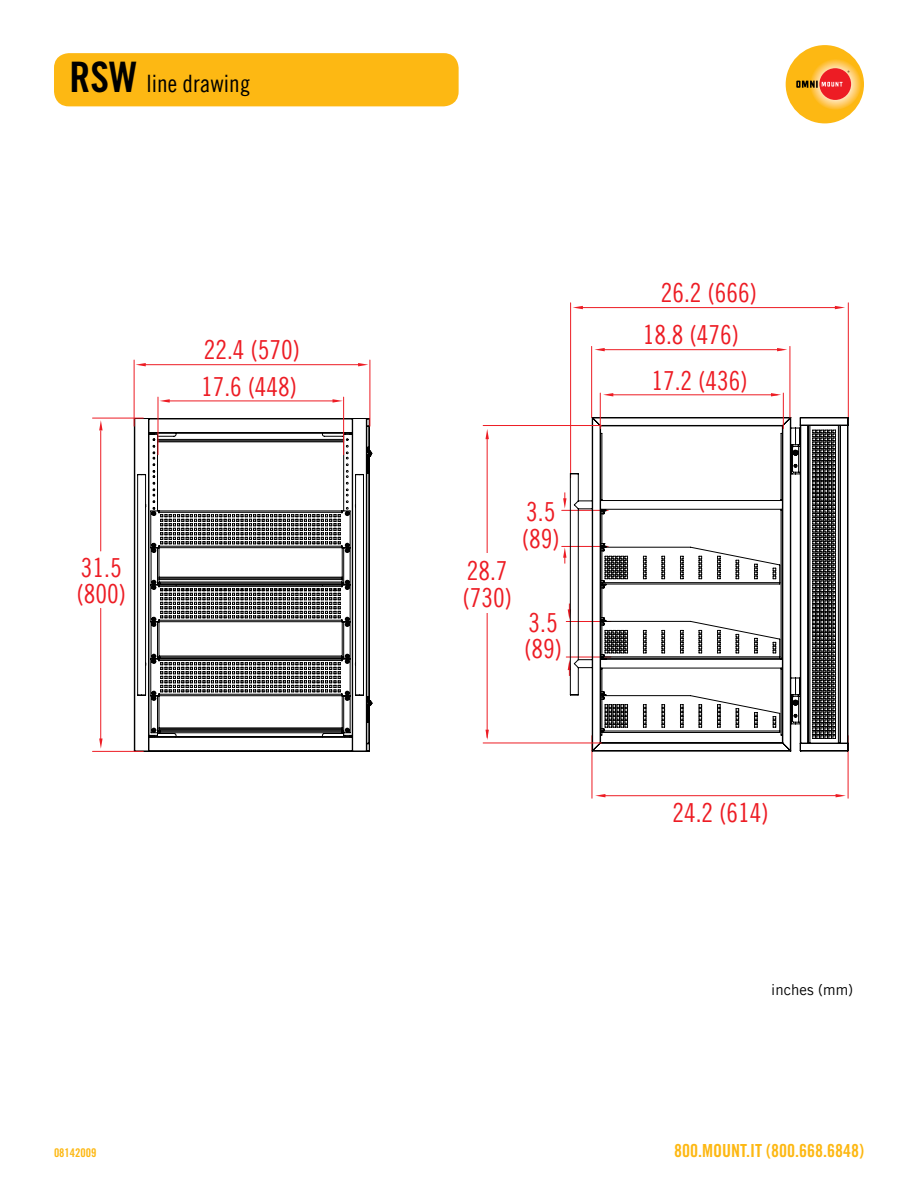
<style>
.page{position:relative;width:918px;height:1188px;background:#fff}
.page>*{position:absolute;margin:0;border:0;box-sizing:border-box;transform-origin:0 0}
.t1{font:26.25px/26.2px "Trade Gothic LT Cond Eighteen";color:#ed1c24}
.t2{font:24px "Trade Gothic LT Cond Eighteen";color:#000}
.t3{font:18px "Trade Gothic LT Std Bd Cn 20";color:#fdb813}
.t4{font:15px "Trade Gothic";color:#000}
.t5{font:12px "Trade Gothic LT Std Bd Cn 20";color:#fdb813}
.s1{font-family:"Trade Gothic LT Std Bd Cn 20";font-size:42px}
</style>
<div class="page">
<div style="left:786px;top:45px;width:78px;height:78px;background:#fdb813;border-radius:50%"></div>
<svg style="left:810px;top:58px;width:51px;height:52px"></svg>
<div style="left:819px;top:68px;width:32px;height:32px;background:#ed1c24;border-radius:50%"></div>
<svg style="left:796px;top:81px;width:47px;height:7px"></svg>
<svg style="left:134px;top:417px;width:238px;height:335px"></svg>
<hr style="left:93px;top:418px;width:50px;height:1px;background:#ed1c24">
<hr style="left:93px;top:751px;width:50px;height:1px;background:#ed1c24">
<hr style="left:134px;top:360px;width:1px;height:66px;background:#ed1c24">
<hr style="left:370px;top:360px;width:1px;height:66px;background:#ed1c24">
<hr style="left:570px;top:303px;width:1px;height:175px;background:#ed1c24">
<hr style="left:848px;top:303px;width:1px;height:117px;background:#ed1c24">
<hr style="left:592px;top:736px;width:1px;height:62px;background:#ed1c24">
<hr style="left:848px;top:736px;width:1px;height:62px;background:#ed1c24">
<hr style="left:144px;top:364px;width:216px;height:1px;background:#ed1c24">
<svg style="left:358px;top:363px;width:10px;height:3px"></svg>
<svg style="left:136px;top:363px;width:10px;height:3px"></svg>
<hr style="left:582px;top:307px;width:256px;height:1px;background:#ed1c24">
<svg style="left:835px;top:306px;width:10px;height:3px"></svg>
<svg style="left:573px;top:306px;width:10px;height:3px"></svg>
<hr style="left:487px;top:438px;width:1px;height:299px;background:#ed1c24">
<svg style="left:486px;top:730px;width:3px;height:10px"></svg>
<svg style="left:486px;top:429px;width:3px;height:10px"></svg>
<hr style="left:604px;top:349px;width:178px;height:1px;background:#ed1c24">
<svg style="left:777px;top:348px;width:10px;height:3px"></svg>
<svg style="left:594px;top:348px;width:11px;height:3px"></svg>
<hr style="left:612px;top:395px;width:165px;height:1px;background:#ed1c24">
<svg style="left:771px;top:393px;width:10px;height:3px"></svg>
<svg style="left:603px;top:393px;width:10px;height:3px"></svg>
<hr style="left:603px;top:795px;width:237px;height:1px;background:#ed1c24">
<svg style="left:836px;top:794px;width:10px;height:3px"></svg>
<svg style="left:595px;top:794px;width:10px;height:3px"></svg>
<hr style="left:169px;top:401px;width:167px;height:1px;background:#ed1c24">
<svg style="left:333px;top:399px;width:10px;height:4px"></svg>
<svg style="left:160px;top:399px;width:10px;height:4px"></svg>
<hr style="left:100px;top:608px;width:1px;height:131px;background:#ed1c24">
<svg style="left:99px;top:739px;width:4px;height:10px"></svg>
<hr style="left:100px;top:431px;width:1px;height:120px;background:#ed1c24">
<svg style="left:99px;top:420px;width:4px;height:10px"></svg>
<hr style="left:566px;top:657px;width:45px;height:1px;background:#ed1c24">
<hr style="left:566px;top:621px;width:45px;height:1px;background:#ed1c24">
<svg style="left:568px;top:660px;width:2px;height:16px"></svg>
<svg style="left:568px;top:604px;width:2px;height:16px"></svg>
<svg style="left:563px;top:492px;width:4px;height:17px"></svg>
<svg style="left:563px;top:547px;width:4px;height:17px"></svg>
<hr style="left:562px;top:546px;width:46px;height:1px;background:#ed1c24">
<hr style="left:562px;top:510px;width:46px;height:1px;background:#ed1c24">
<hr style="left:343px;top:397px;width:1px;height:58px;background:#ed1c24">
<hr style="left:158px;top:397px;width:1px;height:58px;background:#ed1c24">
<svg style="left:570px;top:416px;width:279px;height:336px"></svg>
<hr style="left:591px;top:346px;width:1px;height:71px;background:#ed1c24">
<hr style="left:790px;top:346px;width:1px;height:71px;background:#ed1c24">
<hr style="left:600px;top:393px;width:1px;height:36px;background:#ed1c24">
<hr style="left:783px;top:393px;width:1px;height:36px;background:#ed1c24">
<hr style="left:483px;top:425px;width:118px;height:1px;background:#ed1c24">
<hr style="left:483px;top:743px;width:118px;height:1px;background:#ed1c24">
<div style="left:470px;top:554px;width:34px;height:59px;background:#fff"></div>
<div style="left:54px;top:53px;width:405px;height:53px;background:#fdb813;border-radius:15px"></div>
<p class="t2" style="left:70px;top:70px;width:182px"><span class="s1">RSW</span> line drawing</p>
<p class="t1" style="left:204px;top:336px;width:98px">22.4 (570)</p>
<p class="t1" style="left:643px;top:271px;width:116px;line-height:42.5px;text-indent:18px">26.2 (666)<br>18.8 (476)</p>
<p class="t1" style="left:201px;top:373px;width:98px">17.6 (448)</p>
<p class="t1" style="left:651px;top:367px;width:98px">17.2 (436)</p>
<p class="t1" style="left:76px;top:554px;width:51px">31.5 (800)</p>
<p class="t1" style="left:462px;top:558px;width:51px">28.7 (730)</p>
<p class="t1" style="left:522px;top:498px;width:39px">3.5 (89)</p>
<p class="t1" style="left:524px;top:609px;width:39px">3.5 (89)</p>
<p class="t5" style="left:54px;top:1145px;width:44px">08142009</p>
<p class="t1" style="left:672px;top:799px;width:98px">24.2 (614)</p>
<p class="t4" style="left:771px;top:981px;width:84px">inches (mm)</p>
<p class="t3" style="left:674px;top:1140px;width:191px">800.MOUNT.IT (800.668.6848)</p>
</div>
